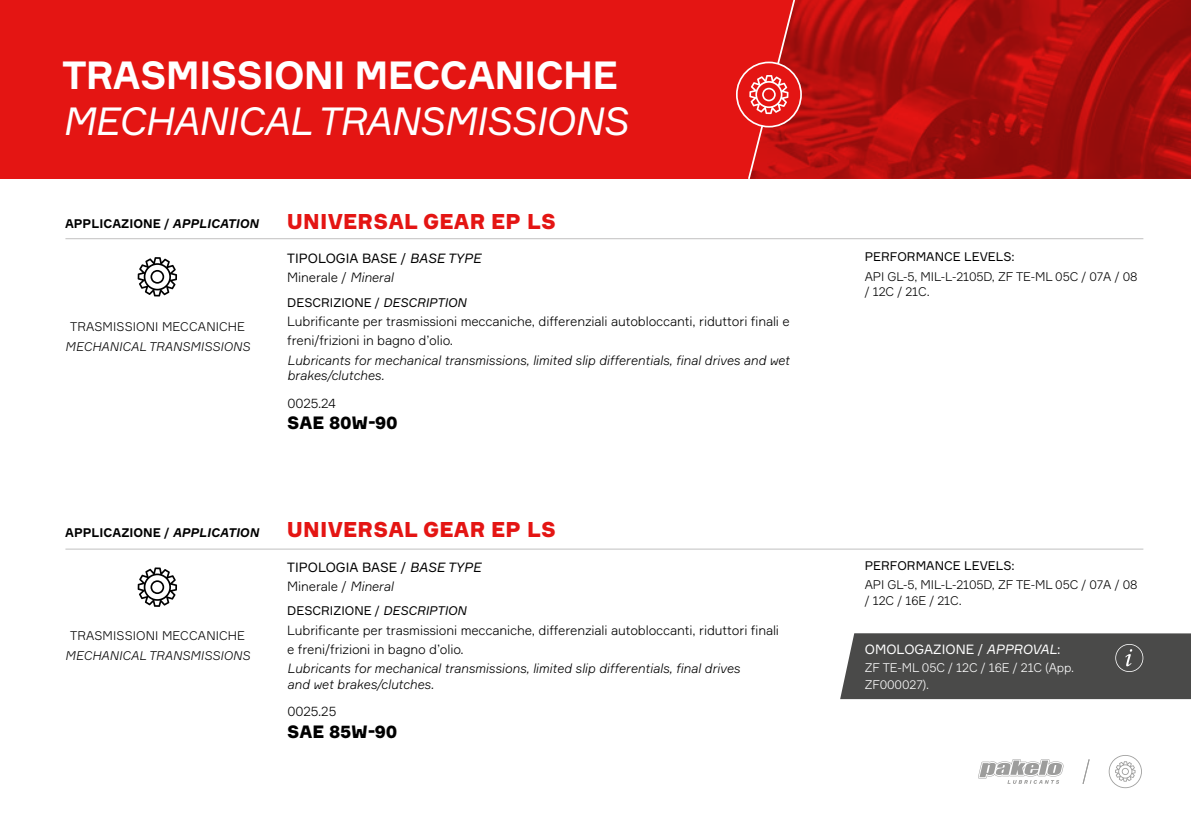
<style>
.page{position:relative;width:1191px;height:819px;background:#fff}
.page>*{position:absolute;margin:0;border:0;box-sizing:border-box;transform-origin:0 0}
.t1{font:italic 38.5px "Formular";letter-spacing:-.02em;color:#fff}
.t2{font:700 38.5px "Formular";letter-spacing:-.02em;color:#fff}
.t3{font:900 21px "Formular";letter-spacing:.01em;color:#e41513}
.t4{font:900 17.5px "Formular";letter-spacing:-.005em;color:#000}
.t5{font:300 13.12px/19.2px "Formular";letter-spacing:-.01em;color:#000}
.t6{font:italic 300 13.12px/15.8px "Formular";letter-spacing:-.01em;color:#000}
.t7{font:13.12px/19.2px "Formular";color:#000}
.t8{font:13.12px "Formular";color:#fff}
.t9{font:300 12.25px/15.8px "Formular";letter-spacing:-.01em;color:#000}
.t10{font:12.25px "Formular";color:#000}
.t11{font:700 12.25px "Formular";color:#000}
.t12{font:italic 300 12.25px "Formular";letter-spacing:.01em;color:#000}
.t13{font:300 12.25px "Formular";letter-spacing:.01em;color:#000}
.t14{font:300 12.25px/17.5px "Formular";letter-spacing:-.01em;color:#fff}
.s1{font-style:italic}
.s2{font-weight:300}
.s3{font-weight:300;font-style:italic}
</style>
<div class="page">
<svg style="left:1082px;top:759px;width:8px;height:25px"></svg>
<svg style="left:978px;top:759px;width:85px;height:24px"></svg>
<div style="left:840px;top:633px;width:351px;height:66px;background:#4a4a49"></div>
<svg style="left:1108px;top:755px;width:33px;height:33px"></svg>
<div style="left:0;top:0;width:1191px;height:179px;background:#e41513"></div>
<img style="left:807px;top:0;width:384px;height:179px">
<svg style="left:736px;top:0;width:71px;height:179px"></svg>
<hr style="left:65px;top:238px;width:1078px;height:1px;background:#c1c0c0">
<hr style="left:65px;top:548px;width:1078px;height:1px;background:#c1c0c0">
<svg style="left:138px;top:257px;width:39px;height:39px"></svg>
<svg style="left:138px;top:567px;width:39px;height:40px"></svg>
<h1 class="t2" style="left:62px;top:51px;width:557px">TRASMISSIONI MECCANICHE</h1>
<h1 class="t1" style="left:62px;top:97px;width:567px">MECHANICAL TRANSMISSIONS</h1>
<p class="t11" style="left:65px;top:216px;width:195px">APPLICAZIONE / <span class="s1">APPLICATION</span></p>
<p class="t13" style="left:70px;top:319px;width:177px">TRASMISSIONI MECCANICHE</p>
<p class="t12" style="left:65px;top:339px;width:186px">MECHANICAL TRANSMISSIONS</p>
<h2 class="t3" style="left:287px;top:208px;width:271px">UNIVERSAL GEAR EP LS</h2>
<p class="t7" style="left:287px;top:248px;width:196px">TIPOLOGIA BASE / <span class="s1">BASE TYPE<br></span><span class="s2">Minerale /</span> <span class="s3">Mineral</span></p>
<p class="t10" style="left:287px;top:295px;width:181px">DESCRIZIONE / <span class="s1">DESCRIPTION</span></p>
<p class="t5" style="left:287px;top:311px;width:504px">Lubrificante per trasmissioni meccaniche, differenziali autobloccanti, riduttori finali e freni/frizioni in bagno d’olio.</p>
<p class="t6" style="left:287px;top:352px;width:504px">Lubricants for mechanical transmissions, limited slip differentials, final drives and wet brakes/clutches.</p>
<p class="t5" style="left:288px;top:393px;width:50px">0025.24</p>
<h3 class="t4" style="left:287px;top:412px;width:112px">SAE 80W-90</h3>
<p class="t11" style="left:65px;top:525px;width:195px">APPLICAZIONE / <span class="s1">APPLICATION</span></p>
<p class="t13" style="left:70px;top:627px;width:177px">TRASMISSIONI MECCANICHE</p>
<p class="t12" style="left:65px;top:648px;width:186px">MECHANICAL TRANSMISSIONS</p>
<h2 class="t3" style="left:287px;top:516px;width:271px">UNIVERSAL GEAR EP LS</h2>
<p class="t7" style="left:287px;top:557px;width:196px">TIPOLOGIA BASE / <span class="s1">BASE TYPE<br></span><span class="s2">Minerale /</span> <span class="s3">Mineral</span></p>
<p class="t10" style="left:287px;top:603px;width:181px">DESCRIZIONE / <span class="s1">DESCRIPTION</span></p>
<p class="t5" style="left:287px;top:620px;width:493px">Lubrificante per trasmissioni meccaniche, differenziali autobloccanti, riduttori finali e freni/frizioni in bagno d’olio.</p>
<p class="t6" style="left:287px;top:660px;width:454px">Lubricants for mechanical transmissions, limited slip differentials, final drives and wet brakes/clutches.</p>
<p class="t5" style="left:288px;top:701px;width:50px">0025.25</p>
<h3 class="t4" style="left:287px;top:720px;width:112px">SAE 85W-90</h3>
<p class="t10" style="left:865px;top:249px;width:151px">PERFORMANCE LEVELS:</p>
<p class="t9" style="left:864px;top:268px;width:274px">API GL-5, MIL-L-2105D, ZF TE-ML 05C / 07A / 08 / 12C / 21C.</p>
<p class="t10" style="left:865px;top:558px;width:151px">PERFORMANCE LEVELS:</p>
<p class="t9" style="left:864px;top:576px;width:274px">API GL-5, MIL-L-2105D, ZF TE-ML 05C / 07A / 08 / 12C / 16E / 21C.</p>
<p class="t8" style="left:865px;top:641px;width:197px">OMOLOGAZIONE / <span class="s1">APPROVAL</span>:</p>
<p class="t14" style="left:864px;top:658px;width:211px">ZF TE-ML 05C / 12C / 16E / 21C (App.<br>ZF000027).</p>
</div>
